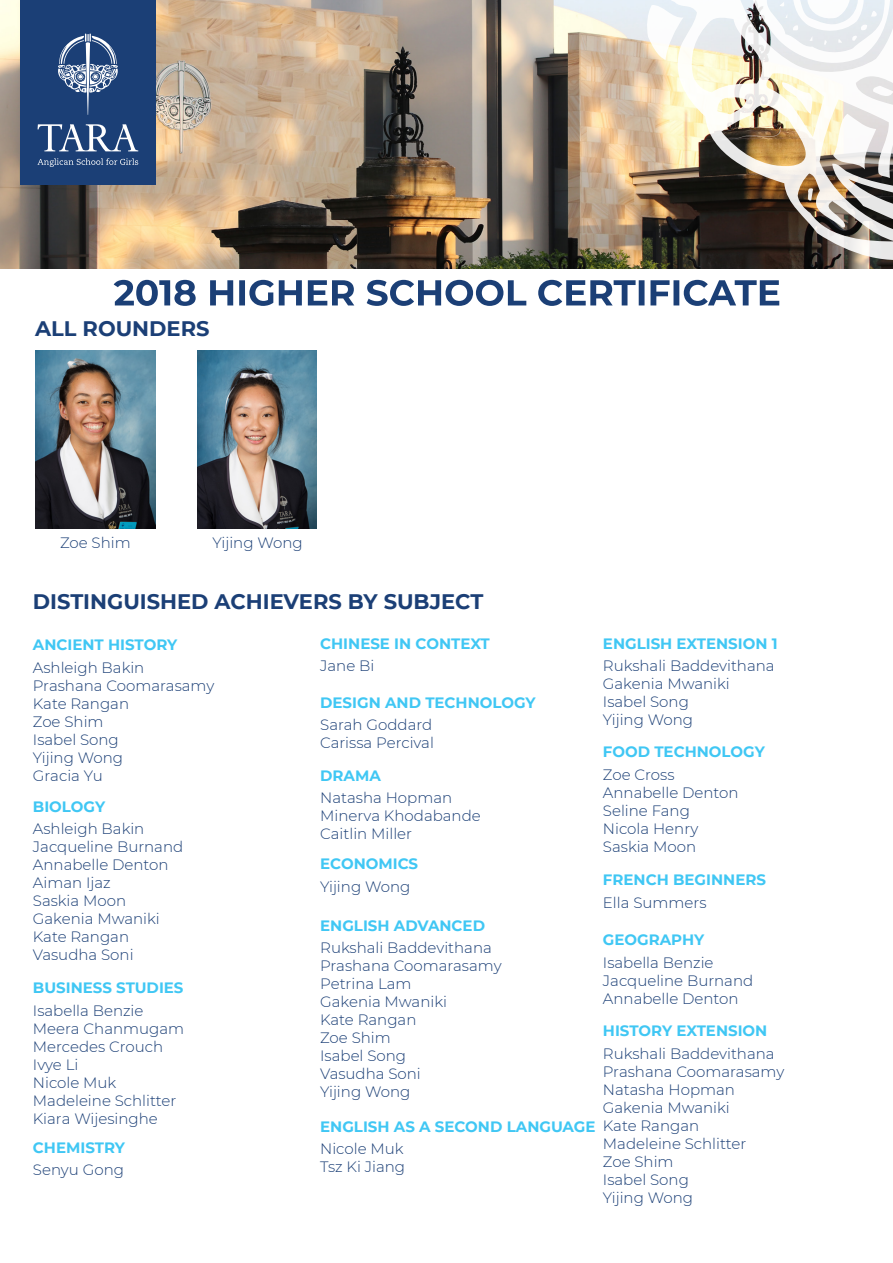
<style>
.page{position:relative;width:893px;height:1263px;background:#fff}
.page>*{position:absolute;margin:0;border:0;box-sizing:border-box;transform-origin:0 0}
.t1{font:700 21px "Montserrat";color:#1b3f76}
.t2{font:300 15px "Montserrat";color:#1b3f76}
.t3{font:700 15px "Montserrat";color:#40c7f4}
</style>
<div class="page">
<img style="left:0;top:0;width:893px;height:269px">
<img style="left:641px;top:0;width:252px;height:267px">
<svg style="left:114px;top:280px;width:665px;height:26px"></svg>
<div style="left:20px;top:0;width:135px;height:185px;background:#1b3f76"></div>
<svg style="left:58px;top:34px;width:60px;height:81px"></svg>
<svg style="left:38px;top:124px;width:100px;height:27px"></svg>
<svg style="left:38px;top:158px;width:100px;height:9px"></svg>
<img style="left:35px;top:351px;width:121px;height:178px">
<img style="left:198px;top:351px;width:118px;height:178px">
<p class="t1" style="left:35px;top:313px;width:176px">ALL ROUNDERS</p>
<p class="t2" style="left:60px;top:533px;width:72px">Zoe Shim</p>
<p class="t2" style="left:213px;top:533px;width:92px">Yijing Wong</p>
<p class="t1" style="left:33px;top:586px;width:452px">DISTINGUISHED ACHIEVERS BY SUBJECT</p>
<p class="t3" style="left:33px;top:634px;width:146px">ANCIENT HISTORY</p>
<p class="t2" style="left:33px;top:657px;width:113px">Ashleigh Bakin</p>
<p class="t2" style="left:33px;top:675px;width:183px">Prashana Coomarasamy</p>
<p class="t2" style="left:33px;top:693px;width:98px">Kate Rangan</p>
<p class="t2" style="left:33px;top:711px;width:72px">Zoe Shim</p>
<p class="t2" style="left:33px;top:729px;width:87px">Isabel Song</p>
<p class="t2" style="left:33px;top:747px;width:92px">Yijing Wong</p>
<p class="t2" style="left:33px;top:765px;width:71px">Gracia Yu</p>
<p class="t3" style="left:33px;top:796px;width:74px">BIOLOGY</p>
<p class="t2" style="left:33px;top:819px;width:113px">Ashleigh Bakin</p>
<p class="t2" style="left:33px;top:837px;width:152px">Jacqueline Burnand</p>
<p class="t2" style="left:33px;top:855px;width:137px">Annabelle Denton</p>
<p class="t2" style="left:33px;top:873px;width:79px">Aiman Ijaz</p>
<p class="t2" style="left:33px;top:891px;width:95px">Saskia Moon</p>
<p class="t2" style="left:33px;top:909px;width:128px">Gakenia Mwaniki</p>
<p class="t2" style="left:33px;top:927px;width:98px">Kate Rangan</p>
<p class="t2" style="left:33px;top:945px;width:102px">Vasudha Soni</p>
<p class="t3" style="left:33px;top:977px;width:152px">BUSINESS STUDIES</p>
<p class="t2" style="left:33px;top:1000px;width:112px">Isabella Benzie</p>
<p class="t2" style="left:33px;top:1018px;width:153px">Meera Chanmugam</p>
<p class="t2" style="left:33px;top:1036px;width:132px">Mercedes Crouch</p>
<p class="t2" style="left:33px;top:1054px;width:47px">Ivye Li</p>
<p class="t2" style="left:33px;top:1072px;width:85px">Nicole Muk</p>
<p class="t2" style="left:33px;top:1090px;width:145px">Madeleine Schlitter</p>
<p class="t2" style="left:33px;top:1108px;width:126px">Kiara Wijesinghe</p>
<p class="t3" style="left:33px;top:1137px;width:94px">CHEMISTRY</p>
<p class="t2" style="left:33px;top:1160px;width:93px">Senyu Gong</p>
<p class="t3" style="left:320px;top:633px;width:171px">CHINESE IN CONTEXT</p>
<p class="t2" style="left:320px;top:656px;width:56px">Jane Bi</p>
<p class="t3" style="left:320px;top:692px;width:217px">DESIGN AND TECHNOLOGY</p>
<p class="t2" style="left:320px;top:715px;width:114px">Sarah Goddard</p>
<p class="t2" style="left:320px;top:733px;width:115px">Carissa Percival</p>
<p class="t3" style="left:320px;top:765px;width:62px">DRAMA</p>
<p class="t2" style="left:320px;top:788px;width:133px">Natasha Hopman</p>
<p class="t2" style="left:320px;top:806px;width:162px">Minerva Khodabande</p>
<p class="t2" style="left:320px;top:824px;width:93px">Caitlin Miller</p>
<p class="t3" style="left:320px;top:853px;width:99px">ECONOMICS</p>
<p class="t2" style="left:320px;top:876px;width:92px">Yijing Wong</p>
<p class="t3" style="left:320px;top:915px;width:166px">ENGLISH ADVANCED</p>
<p class="t2" style="left:320px;top:937px;width:173px">Rukshali Baddevithana</p>
<p class="t2" style="left:320px;top:955px;width:183px">Prashana Coomarasamy</p>
<p class="t2" style="left:320px;top:973px;width:93px">Petrina Lam</p>
<p class="t2" style="left:320px;top:991px;width:128px">Gakenia Mwaniki</p>
<p class="t2" style="left:320px;top:1009px;width:98px">Kate Rangan</p>
<p class="t2" style="left:320px;top:1027px;width:72px">Zoe Shim</p>
<p class="t2" style="left:320px;top:1045px;width:87px">Isabel Song</p>
<p class="t2" style="left:320px;top:1063px;width:102px">Vasudha Soni</p>
<p class="t2" style="left:320px;top:1081px;width:92px">Yijing Wong</p>
<p class="t3" style="left:320px;top:1115px;width:277px">ENGLISH AS A SECOND LANGUAGE</p>
<p class="t2" style="left:320px;top:1138px;width:85px">Nicole Muk</p>
<p class="t2" style="left:320px;top:1156px;width:86px">Tsz Ki Jiang</p>
<p class="t3" style="left:603px;top:633px;width:176px">ENGLISH EXTENSION 1</p>
<p class="t2" style="left:603px;top:656px;width:173px">Rukshali Baddevithana</p>
<p class="t2" style="left:603px;top:674px;width:128px">Gakenia Mwaniki</p>
<p class="t2" style="left:603px;top:692px;width:87px">Isabel Song</p>
<p class="t2" style="left:603px;top:710px;width:92px">Yijing Wong</p>
<p class="t3" style="left:603px;top:741px;width:163px">FOOD TECHNOLOGY</p>
<p class="t2" style="left:603px;top:764px;width:73px">Zoe Cross</p>
<p class="t2" style="left:603px;top:782px;width:137px">Annabelle Denton</p>
<p class="t2" style="left:603px;top:800px;width:89px">Seline Fang</p>
<p class="t2" style="left:603px;top:818px;width:97px">Nicola Henry</p>
<p class="t2" style="left:603px;top:836px;width:95px">Saskia Moon</p>
<p class="t3" style="left:603px;top:869px;width:165px">FRENCH BEGINNERS</p>
<p class="t2" style="left:603px;top:892px;width:105px">Ella Summers</p>
<p class="t3" style="left:603px;top:929px;width:103px">GEOGRAPHY</p>
<p class="t2" style="left:603px;top:952px;width:112px">Isabella Benzie</p>
<p class="t2" style="left:603px;top:970px;width:152px">Jacqueline Burnand</p>
<p class="t2" style="left:603px;top:988px;width:137px">Annabelle Denton</p>
<p class="t3" style="left:603px;top:1020px;width:166px">HISTORY EXTENSION</p>
<p class="t2" style="left:603px;top:1043px;width:173px">Rukshali Baddevithana</p>
<p class="t2" style="left:603px;top:1061px;width:183px">Prashana Coomarasamy</p>
<p class="t2" style="left:603px;top:1079px;width:133px">Natasha Hopman</p>
<p class="t2" style="left:603px;top:1097px;width:128px">Gakenia Mwaniki</p>
<p class="t2" style="left:603px;top:1115px;width:98px">Kate Rangan</p>
<p class="t2" style="left:603px;top:1133px;width:145px">Madeleine Schlitter</p>
<p class="t2" style="left:603px;top:1151px;width:72px">Zoe Shim</p>
<p class="t2" style="left:603px;top:1169px;width:87px">Isabel Song</p>
<p class="t2" style="left:603px;top:1187px;width:92px">Yijing Wong</p>
</div>
